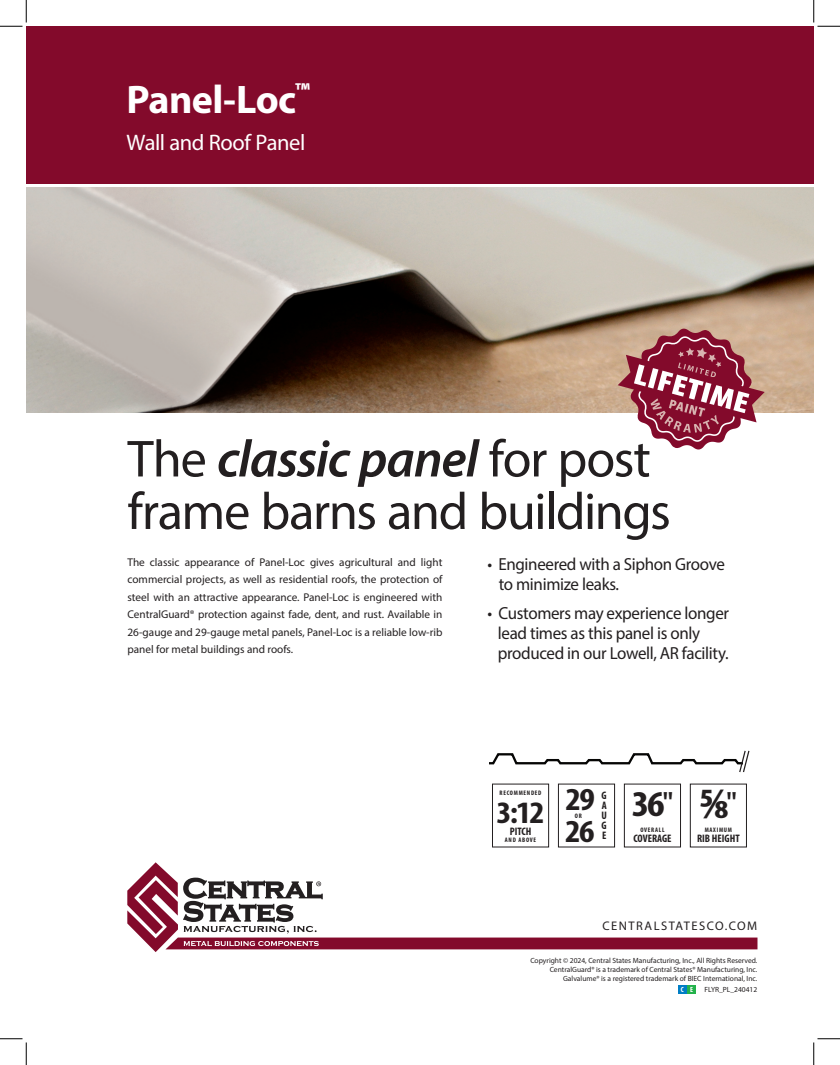
<style>
.page{position:relative;width:840px;height:1065px;background:#fff}
.page>*{position:absolute;margin:0;border:0;box-sizing:border-box;transform-origin:0 0}
.t1{font:52.5px/52.5px "Myriad Pro";letter-spacing:-.03em;color:#231f20}
.t2{font:700 condensed 43.25px "Myriad Pro";color:#231f20;scale:1.13 1}
.t3{font:700 40px "Myriad Pro";letter-spacing:-.02em;color:#fff}
.t4{font:700 condensed 36.38px "Myriad Pro";color:#231f20;scale:1.13 1}
.t5{font:700 condensed 32.12px "Myriad Pro";color:#231f20;scale:1.13 1}
.t6{font:700 condensed 31.25px "Myriad Pro";color:#231f20;scale:1.13 1}
.t7{font:22.5px "Myriad Pro";letter-spacing:-.02em;color:#fff}
.t8{font:17.5px/20px "Myriad Pro";letter-spacing:-.02em;color:#231f20}
.t9{font:12.5px "Myriad Pro";letter-spacing:.12em;color:#231f20}
.t10{font:11.25px/17.5px "Myriad Pro";color:#231f20;text-align:justify}
.t11{font:700 condensed 10.88px "Myriad Pro";color:#231f20}
.t12{font:7.5px "Myriad Pro";color:#231f20}
.t13{font:700 condensed 7.5px "Myriad Pro";color:#fff}
.t14{font:700 condensed 6.5px "Myriad Pro";letter-spacing:.11em;color:#231f20}
.s1{font-weight:600;font-style:italic}
.s2{font-size:27.75px}
</style>
<div class="page">
<div style="left:26px;top:26px;width:788px;height:158px;background:#830a2b"></div>
<img style="left:26px;top:187px;width:788px;height:225px">
<svg style="left:127px;top:862px;width:630px;height:90px"></svg>
<svg style="left:489px;top:750px;width:261px;height:23px"></svg>
<div style="left:688px;top:985px;width:8px;height:8px;background:#23b24b"></div>
<div style="left:679px;top:985px;width:8px;height:8px;background:#007ec5"></div>
<svg style="left:618px;top:329px;width:147px;height:121px"></svg>
<div style="left:558px;top:784px;width:57px;height:63px;border:1px solid #231f20"></div>
<div style="left:624px;top:784px;width:57px;height:63px;border:1px solid #231f20"></div>
<div style="left:690px;top:784px;width:57px;height:63px;border:1px solid #231f20"></div>
<div style="left:492px;top:784px;width:57px;height:63px;border:1px solid #231f20"></div>
<svg style="left:0;top:0;width:27px;height:27px"></svg>
<svg style="left:0;top:1039px;width:27px;height:26px"></svg>
<svg style="left:814px;top:0;width:26px;height:27px"></svg>
<svg style="left:814px;top:1039px;width:26px;height:26px"></svg>
<p class="t3" style="left:127px;top:73px;width:185px">Panel-Loc<sup>™</sup></p>
<p class="t7" style="left:127px;top:129px;width:180px">Wall and Roof Panel</p>
<p class="t1" style="left:128px;top:432px;width:545px">The <span class="s1">classic panel</span> for post frame barns and buildings</p>
<p class="t10" style="left:128px;top:553px;width:317px">The classic appearance of Panel-Loc gives agricultural and light commercial projects, as well as residential roofs, the protection of steel with an attractive appearance. Panel-Loc is engineered with CentralGuard® protection against fade, dent, and rust. Available in 26-gauge and 29-gauge metal panels, Panel-Loc is a reliable low-rib panel for metal buildings and roofs.</p>
<p class="t8" style="left:499px;top:554px;width:228px;text-indent:-11px">• Engineered with a Siphon Groove to minimize leaks.</p>
<p class="t8" style="left:498px;top:603px;width:233px;text-indent:-10px">• Customers may experience longer lead times as this panel is only produced in our Lowell, AR facility.</p>
<p class="t14" style="left:500px;top:789px;width:43px">RECOMMENDED</p>
<p class="t6" style="left:496px;top:793px;width:44px">3:12</p>
<p class="t11" style="left:510px;top:825px;width:23px">PITCH</p>
<p class="t14" style="left:505px;top:835px;width:33px">AND ABOVE</p>
<p class="t5" style="left:565px;top:779px;width:28px">29</p>
<p class="t5" style="left:565px;top:811px;width:28px">26</p>
<p class="t11" style="left:602px;top:789px;width:7px">G</p>
<p class="t11" style="left:602px;top:798px;width:6px">A</p>
<p class="t11" style="left:601px;top:808px;width:7px">U</p>
<p class="t11" style="left:602px;top:818px;width:7px">G</p>
<p class="t11" style="left:602px;top:828px;width:6px">E</p>
<p class="t14" style="left:575px;top:812px;width:9px">OR</p>
<p class="t4" style="left:632px;top:781px;width:38px">36<span class="s2">"</span></p>
<p class="t14" style="left:640px;top:826px;width:26px">OVERALL</p>
<p class="t11" style="left:633px;top:831px;width:40px">COVERAGE</p>
<p class="t2" style="left:700px;top:777px;width:34px">5/8<sup>"</sup></p>
<p class="t14" style="left:705px;top:826px;width:29px">MAXIMUM</p>
<p class="t11" style="left:697px;top:831px;width:44px">RIB HEIGHT</p>
<p class="t9" style="left:602px;top:918px;width:156px">CENTRALSTATESCO.COM</p>
<p class="t12" style="left:530px;top:956px;width:229px">Copyright © 2024, Central States Manufacturing, Inc., All Rights Reserved.</p>
<p class="t12" style="left:550px;top:965px;width:209px">CentralGuard® is a trademark of Central States® Manufacturing, Inc.</p>
<p class="t12" style="left:563px;top:974px;width:196px">Galvalume® is a registered trademark of BIEC International, Inc.</p>
<p class="t13" style="left:681px;top:984px;width:4px">C</p>
<p class="t13" style="left:690px;top:984px;width:4px">E</p>
<p class="t12" style="left:705px;top:985px;width:54px">FLYR_PL_240412</p>
</div>
